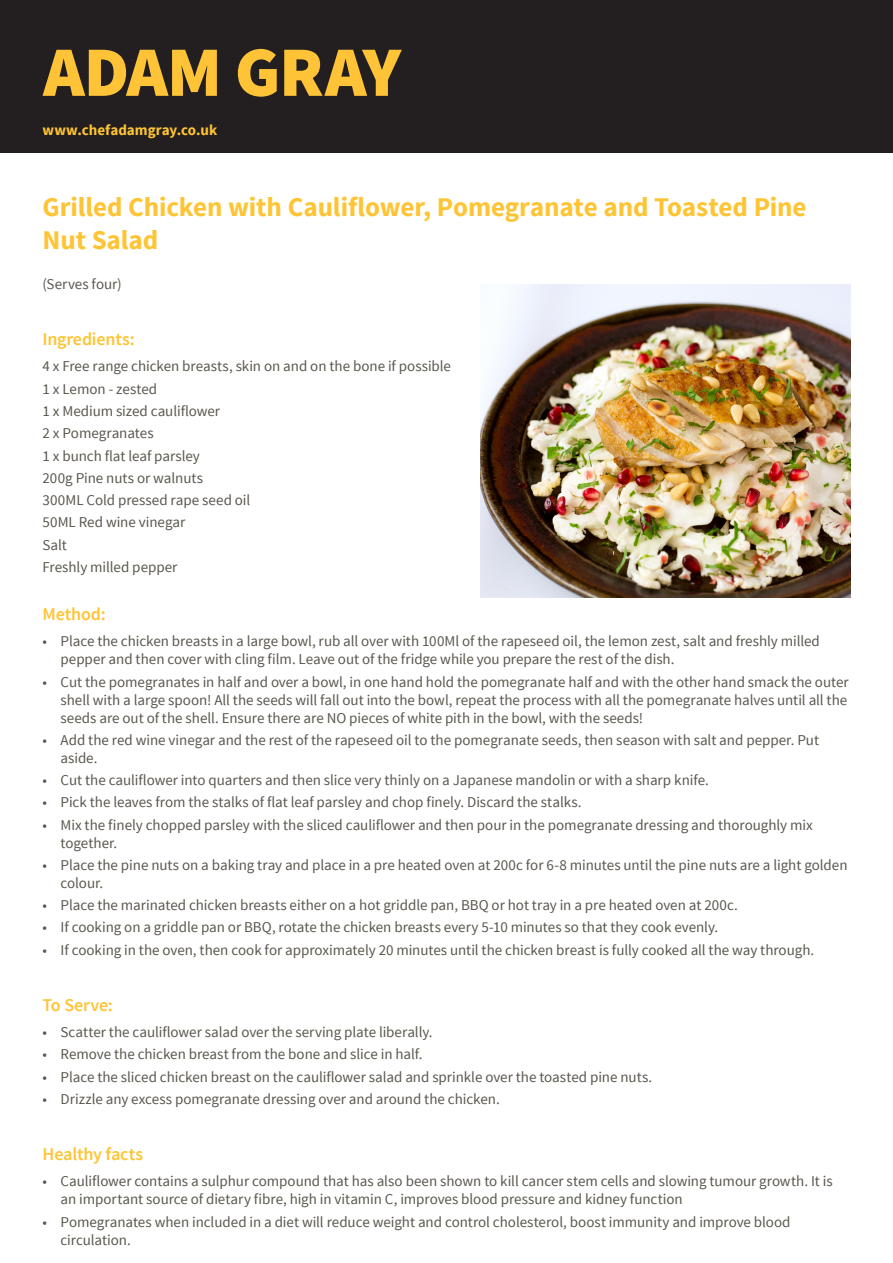
<style>
.page{position:relative;width:893px;height:1263px;background:#fff}
.page>*{position:absolute;margin:0;border:0;box-sizing:border-box;transform-origin:0 0}
.t1{font:700 27px/32.4px "Source Sans Pro";letter-spacing:-.005em;color:#fec434}
.Subtitle{font:600 18px "Source Sans Pro";letter-spacing:-.01em;color:#fec434}
.Bullet{font:15px/18px "Source Sans Pro";letter-spacing:-.005em;color:#5a574e}
.t2{font:700 15px "Source Sans Pro";color:#fec434}
</style>
<div class="page">
<div style="left:0;top:0;width:893px;height:153px;background:#231f20"></div>
<svg style="left:43px;top:50px;width:174px;height:46px"></svg>
<svg style="left:238px;top:49px;width:39px;height:48px"></svg>
<svg style="left:284px;top:50px;width:118px;height:46px"></svg>
<img style="left:480px;top:285px;width:370px;height:312px">
<p class="t2" style="left:43px;top:120px;width:176px">www.chefadamgray.co.uk</p>
<p class="t1" style="left:43px;top:192px;width:765px">Grilled Chicken with Cauliflower, Pomegranate and Toasted Pine<br>Nut Salad</p>
<p class="Bullet" style="left:43px;top:275px;width:81px">(Serves four)</p>
<p class="Subtitle" style="left:43px;top:328px;width:94px">Ingredients:</p>
<p class="Bullet" style="left:43px;top:358px;width:410px">4 x Free range chicken breasts, skin on and on the bone if possible</p>
<p class="Bullet" style="left:43px;top:380px;width:116px">1 x Lemon - zested</p>
<p class="Bullet" style="left:43px;top:402px;width:179px">1 x Medium sized cauliflower</p>
<p class="Bullet" style="left:43px;top:424px;width:113px">2 x Pomegranates</p>
<p class="Bullet" style="left:43px;top:447px;width:159px">1 x bunch flat leaf parsley</p>
<p class="Bullet" style="left:43px;top:469px;width:162px">200g Pine nuts or walnuts</p>
<p class="Bullet" style="left:43px;top:491px;width:209px">300ML Cold pressed rape seed oil</p>
<p class="Bullet" style="left:43px;top:513px;width:144px">50ML Red wine vinegar</p>
<p class="Bullet" style="left:43px;top:536px;width:26px">Salt</p>
<p class="Bullet" style="left:43px;top:558px;width:136px">Freshly milled pepper</p>
<p class="Subtitle" style="left:43px;top:602px;width:65px">Method:</p>
<p class="Bullet" style="left:61px;top:633px;width:761px;text-indent:-18px">• Place the chicken breasts in a large bowl, rub all over with 100Ml of the rapeseed oil, the lemon zest, salt and freshly milled pepper and then cover with cling film. Leave out of the fridge while you prepare the rest of the dish.</p>
<p class="Bullet" style="left:61px;top:673px;width:790px;text-align:justify;text-indent:-18px">• Cut the pomegranates in half and over a bowl, in one hand hold the pomegranate half and with the other hand smack the outer shell with a large spoon! All the seeds will fall out into the bowl, repeat the process with all the pomegranate halves until all the seeds are out of the shell. Ensure there are NO pieces of white pith in the bowl, with the seeds!</p>
<p class="Bullet" style="left:61px;top:731px;width:760px;text-indent:-18px">• Add the red wine vinegar and the rest of the rapeseed oil to the pomegranate seeds, then season with salt and pepper. Put aside.</p>
<p class="Bullet" style="left:43px;top:771px;width:668px">• Cut the cauliflower into quarters and then slice very thinly on a Japanese mandolin or with a sharp knife.</p>
<p class="Bullet" style="left:43px;top:794px;width:541px">• Pick the leaves from the stalks of flat leaf parsley and chop finely. Discard the stalks.</p>
<p class="Bullet" style="left:61px;top:816px;width:754px;text-indent:-18px">• Mix the finely chopped parsley with the sliced cauliflower and then pour in the pomegranate dressing and thoroughly mix together.</p>
<p class="Bullet" style="left:61px;top:856px;width:788px;text-indent:-18px">• Place the pine nuts on a baking tray and place in a pre heated oven at 200c for 6-8 minutes until the pine nuts are a light golden colour.</p>
<p class="Bullet" style="left:43px;top:896px;width:697px">• Place the marinated chicken breasts either on a hot griddle pan, BBQ or hot tray in a pre heated oven at 200c.</p>
<p class="Bullet" style="left:43px;top:919px;width:677px">• If cooking on a griddle pan or BBQ, rotate the chicken breasts every 5-10 minutes so that they cook evenly.</p>
<p class="Bullet" style="left:43px;top:941px;width:773px">• If cooking in the oven, then cook for approximately 20 minutes until the chicken breast is fully cooked all the way through.</p>
<p class="Subtitle" style="left:43px;top:993px;width:72px">To Serve:</p>
<p class="Bullet" style="left:43px;top:1023px;width:392px">• Scatter the cauliflower salad over the serving plate liberally.</p>
<p class="Bullet" style="left:43px;top:1046px;width:382px">• Remove the chicken breast from the bone and slice in half.</p>
<p class="Bullet" style="left:43px;top:1068px;width:611px">• Place the sliced chicken breast on the cauliflower salad and sprinkle over the toasted pine nuts.</p>
<p class="Bullet" style="left:43px;top:1090px;width:459px">• Drizzle any excess pomegranate dressing over and around the chicken.</p>
<p class="Subtitle" style="left:43px;top:1142px;width:102px">Healthy facts</p>
<p class="Bullet" style="left:61px;top:1173px;width:774px;text-indent:-18px">• Cauliflower contains a sulphur compound that has also been shown to kill cancer stem cells and slowing tumour growth. It is an important source of dietary fibre, high in vitamin C, improves blood pressure and kidney function</p>
<p class="Bullet" style="left:61px;top:1213px;width:732px;text-indent:-18px">• Pomegranates when included in a diet will reduce weight and control cholesterol, boost immunity and improve blood circulation.</p>
</div>
